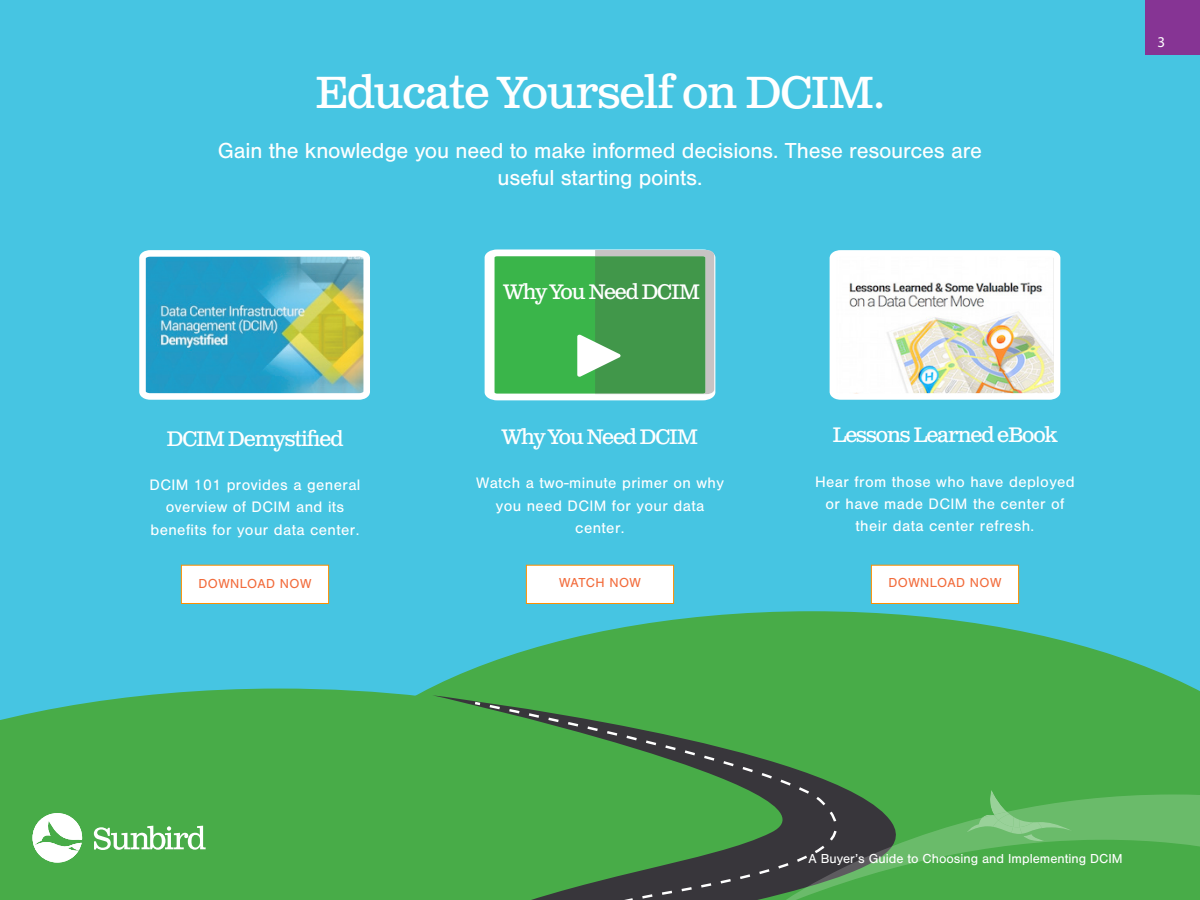
<style>
.page{position:relative;width:1200px;height:900px;background:#46c5e2}
.page>*{position:absolute;margin:0;border:0;box-sizing:border-box;transform-origin:0 0}
.t1{font:45px "Clarendon Text Pro";letter-spacing:-.025em;color:#fff}
.t2{font:22.5px/27px "Nimbus San";letter-spacing:-.01em;color:#fff;text-align:center}
.t3{font:21px "Clarendon Text Pro";letter-spacing:-.05em;color:#fff}
.t4{font:15.75px/22.4px "Nimbus San";letter-spacing:.025em;color:#fff;text-align:center}
.t5{font:15px "Myriad Pro";color:#fff}
.t6{font:13.5px "Nimbus San";color:#fff}
.t7{font:13.5px "Nimbus San";letter-spacing:.03em;color:#f26b3b}
</style>
<div class="page">
<svg style="left:303px;top:611px;width:897px;height:183px;fill:#48ac48"></svg>
<div style="left:0;top:689px;width:818px;height:157px;background:#48ac48"></div>
<div style="left:0;top:846px;width:355px;height:54px;background:#48ac48"></div>
<div style="left:355px;top:695px;width:573px;height:205px;background:#48ac48"></div>
<svg style="left:398px;top:701px;width:430px;height:199px;background:#469747"></svg>
<div style="left:1145px;top:0;width:55px;height:55px;background:#863494"></div>
<svg style="left:772px;top:794px;width:428px;height:106px;background:#4d944d"></svg>
<svg style="left:967px;top:790px;width:106px;height:51px;background:#67ba67"></svg>
<svg style="left:485px;top:249px;width:230px;height:151px;background:#5fb36a"></svg>
<div style="left:526px;top:565px;width:148px;height:39px;background:#fff;border:1px solid #ff8f00"></div>
<div style="left:181px;top:565px;width:148px;height:39px;background:#fff;border:1px solid #ff8f00"></div>
<div style="left:871px;top:565px;width:148px;height:39px;background:#fff;border:1px solid #ff8f00"></div>
<svg style="left:139px;top:250px;width:231px;height:150px;background:#6db6bd"></svg>
<img style="left:830px;top:250px;width:230px;height:150px">
<svg style="left:94px;top:826px;width:112px;height:24px;background:#8bca8b"></svg>
<svg style="left:33px;top:813px;width:49px;height:50px;background:#bfe2bf"></svg>
<p class="t1" style="left:315px;top:65px;width:571px">Educate Yourself on DCIM.</p>
<p class="t2" style="left:218px;top:137px;width:766px">Gain the knowledge you need to make informed decisions. These resources are useful starting points.</p>
<p class="t3" style="left:167px;top:426px;width:178px">DCIM Demystified</p>
<p class="t4" style="left:149px;top:474px;width:213px">DCIM 101 provides a general overview of DCIM and its</p>
<p class="t4" style="left:150px;top:519px;width:211px">benefits for your data center.</p>
<p class="t3" style="left:504px;top:279px;width:198px">Why You Need DCIM</p>
<p class="t3" style="left:502px;top:424px;width:198px">Why You Need DCIM</p>
<p class="t4" style="left:476px;top:472px;width:249px">Watch a two-minute primer on why you need DCIM for your data</p>
<p class="t4" style="left:575px;top:517px;width:51px">center.</p>
<p class="t3" style="left:832px;top:422px;width:227px">Lessons Learned eBook</p>
<p class="t4" style="left:815px;top:470px;width:261px">Hear from those who have deployed or have made DCIM the center of their data center refresh.</p>
<p class="t7" style="left:199px;top:576px;width:114px">DOWNLOAD NOW</p>
<p class="t7" style="left:559px;top:575px;width:83px">WATCH NOW</p>
<p class="t7" style="left:889px;top:575px;width:114px">DOWNLOAD NOW</p>
<p class="t5" style="left:1157px;top:32px;width:9px">3</p>
<p class="t6" style="left:808px;top:851px;width:316px">A Buyer’s Guide to Choosing and Implementing DCIM</p>
</div>
